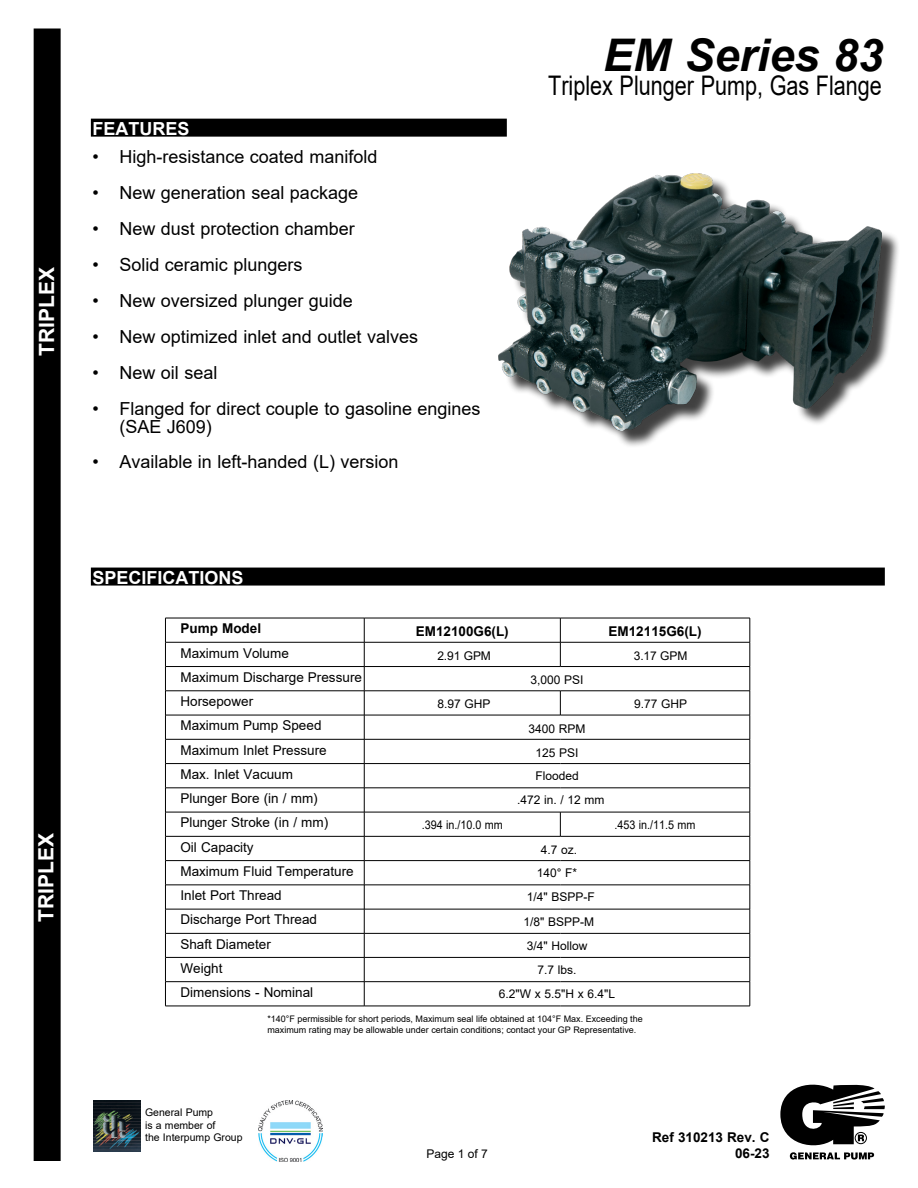
<style>
.page{position:relative;width:918px;height:1188px;background:#fff}
.page>*{position:absolute;margin:0;border:0;box-sizing:border-box;transform-origin:0 0}
.t1{font:italic 700 45px "Arial";color:#000}
.t2{font:27px "Arial";color:#000;scale:.8 1}
.t3{font:700 21px "Arial";color:#fff}
.t4{font:18px/18px "Arial";color:#000}
.t5{font:700 18px "Arial";color:#fff}
.t6{font:13.5px "Arial";color:#000}
.t7{font:700 13.5px/16.2px "Arial";color:#000;text-align:right}
.t8{font:12px "Arial";color:#000}
.t9{font:12px "Arial";color:#000;scale:.9 1}
.t10{font:10.5px/12.6px "Arial";color:#000}
.t11{font:9px/10.8px "Arial";color:#000}
.s1{font-family:"Arial Narrow"}
</style>
<div class="page">
<div style="left:91px;top:568px;width:794px;height:18px;background:#000"></div>
<svg style="left:166px;top:619px;width:584px;height:387px"></svg>
<hr style="left:165px;top:618px;width:199px;height:1px;background:#000">
<hr style="left:364px;top:618px;width:196px;height:1px;background:#000">
<hr style="left:560px;top:618px;width:190px;height:1px;background:#000">
<hr style="left:165px;top:642px;width:199px;height:1px;background:#000">
<hr style="left:364px;top:642px;width:196px;height:1px;background:#000">
<hr style="left:560px;top:642px;width:190px;height:1px;background:#000">
<svg style="left:560px;top:618px;width:1px;height:48px"></svg>
<hr style="left:165px;top:666px;width:199px;height:1px;background:#000">
<hr style="left:364px;top:666px;width:196px;height:1px;background:#000">
<hr style="left:560px;top:666px;width:190px;height:1px;background:#000">
<hr style="left:165px;top:691px;width:199px;height:1px;background:#000">
<hr style="left:364px;top:691px;width:196px;height:1px;background:#000">
<hr style="left:560px;top:691px;width:190px;height:1px;background:#000">
<svg style="left:560px;top:691px;width:1px;height:24px"></svg>
<hr style="left:165px;top:715px;width:199px;height:1px;background:#000">
<hr style="left:364px;top:715px;width:196px;height:1px;background:#000">
<hr style="left:560px;top:715px;width:190px;height:1px;background:#000">
<hr style="left:165px;top:739px;width:199px;height:1px;background:#000">
<hr style="left:364px;top:739px;width:196px;height:1px;background:#000">
<hr style="left:560px;top:739px;width:190px;height:1px;background:#000">
<hr style="left:165px;top:763px;width:199px;height:1px;background:#000">
<hr style="left:364px;top:763px;width:196px;height:1px;background:#000">
<hr style="left:560px;top:763px;width:190px;height:1px;background:#000">
<hr style="left:165px;top:788px;width:199px;height:1px;background:#000">
<hr style="left:364px;top:788px;width:196px;height:1px;background:#000">
<hr style="left:560px;top:788px;width:190px;height:1px;background:#000">
<hr style="left:165px;top:812px;width:199px;height:1px;background:#000">
<hr style="left:364px;top:812px;width:196px;height:1px;background:#000">
<hr style="left:560px;top:812px;width:190px;height:1px;background:#000">
<svg style="left:560px;top:812px;width:1px;height:24px"></svg>
<hr style="left:165px;top:836px;width:199px;height:1px;background:#000">
<hr style="left:364px;top:836px;width:196px;height:1px;background:#000">
<hr style="left:560px;top:836px;width:190px;height:1px;background:#000">
<hr style="left:165px;top:860px;width:199px;height:1px;background:#000">
<hr style="left:364px;top:860px;width:196px;height:1px;background:#000">
<hr style="left:560px;top:860px;width:190px;height:1px;background:#000">
<hr style="left:165px;top:885px;width:199px;height:1px;background:#000">
<hr style="left:364px;top:885px;width:196px;height:1px;background:#000">
<hr style="left:560px;top:885px;width:190px;height:1px;background:#000">
<hr style="left:165px;top:909px;width:199px;height:1px;background:#000">
<hr style="left:364px;top:909px;width:196px;height:1px;background:#000">
<hr style="left:560px;top:909px;width:190px;height:1px;background:#000">
<hr style="left:165px;top:933px;width:199px;height:1px;background:#000">
<hr style="left:364px;top:933px;width:196px;height:1px;background:#000">
<hr style="left:560px;top:933px;width:190px;height:1px;background:#000">
<hr style="left:165px;top:957px;width:199px;height:1px;background:#000">
<hr style="left:364px;top:957px;width:196px;height:1px;background:#000">
<hr style="left:560px;top:957px;width:190px;height:1px;background:#000">
<hr style="left:165px;top:981px;width:199px;height:1px;background:#000">
<svg style="left:165px;top:618px;width:1px;height:388px"></svg>
<hr style="left:364px;top:981px;width:196px;height:1px;background:#000">
<svg style="left:364px;top:618px;width:1px;height:388px"></svg>
<hr style="left:560px;top:981px;width:190px;height:1px;background:#000">
<svg style="left:750px;top:618px;width:1px;height:388px"></svg>
<hr style="left:165px;top:1006px;width:199px;height:1px;background:#000">
<hr style="left:364px;top:1006px;width:196px;height:1px;background:#000">
<hr style="left:560px;top:1006px;width:190px;height:1px;background:#000">
<svg style="left:780px;top:1085px;width:105px;height:74px"></svg>
<div style="left:91px;top:119px;width:416px;height:18px;background:#000"></div>
<div style="left:34px;top:28px;width:27px;height:1133px;background:#000"></div>
<img style="left:93px;top:1100px;width:48px;height:52px">
<img style="left:258px;top:1100px;width:64px;height:61px">
<div style="left:502px;top:176px;width:399px;height:273px;background:#000;opacity:.75"></div>
<img style="left:499px;top:174px;width:383px;height:257px">
<p class="t3" style="left:32px;top:356px;width:90px;rotate:-90deg">TRIPLEX</p>
<p class="t5" style="left:92px;top:116px;width:99px">FEATURES</p>
<p class="t4" style="left:92px;top:148px;width:287px">• High-resistance coated manifold</p>
<p class="t4" style="left:92px;top:184px;width:267px">• New generation seal package</p>
<p class="t4" style="left:92px;top:220px;width:264px">• New dust protection chamber</p>
<p class="t4" style="left:92px;top:256px;width:212px">• Solid ceramic plungers</p>
<p class="t4" style="left:92px;top:292px;width:262px">• New oversized plunger guide</p>
<p class="t4" style="left:92px;top:328px;width:327px">• New optimized inlet and outlet valves</p>
<p class="t4" style="left:92px;top:364px;width:127px">• New oil seal</p>
<p class="t4" style="left:119px;top:400px;width:363px;text-indent:-27px">• Flanged for direct couple to gasoline engines (SAE J609)</p>
<p class="t4" style="left:92px;top:452px;width:308px">• Available in left-handed (L) version</p>
<h1 class="t1" style="left:603px;top:25px;width:282px">EM Series 83</h1>
<h2 class="t2" style="left:548px;top:67px;width:419px">Triplex Plunger Pump, Gas Flange</h2>
<p class="t3" style="left:31px;top:922px;width:90px;rotate:-90deg">TRIPLEX</p>
<p class="t5" style="left:92px;top:565px;width:153px">SPECIFICATIONS</p>
<p class="t7" style="left:180px;top:621px;width:82px">Pump Model</p>
<p class="t7" style="left:416px;top:624px;width:95px">EM12100G6(L)</p>
<p class="t7" style="left:609px;top:624px;width:95px">EM12115G6(L)</p>
<p class="t6" style="left:180px;top:644px;width:110px">Maximum Volume</p>
<p class="t8" style="left:437px;top:647px;width:55px">2.91 GPM</p>
<p class="t8" style="left:634px;top:647px;width:55px">3.17 GPM</p>
<p class="t6" style="left:180px;top:668px;width:183px">Maximum Discharge Pressure</p>
<p class="t8" style="left:531px;top:672px;width:55px">3,000 PSI</p>
<p class="t6" style="left:180px;top:692px;width:74px">Horsepower</p>
<p class="t8" style="left:438px;top:696px;width:55px">8.97 GHP</p>
<p class="t8" style="left:634px;top:696px;width:55px">9.77 GHP</p>
<p class="t6" style="left:180px;top:716px;width:143px">Maximum Pump Speed</p>
<p class="t8" style="left:529px;top:720px;width:59px">3400 RPM</p>
<p class="t6" style="left:180px;top:741px;width:148px">Maximum Inlet Pressure</p>
<p class="t8" style="left:536px;top:744px;width:45px">125 PSI</p>
<p class="t6" style="left:180px;top:765px;width:114px">Max. Inlet Vacuum</p>
<p class="t8" style="left:535px;top:768px;width:45px">Flooded</p>
<p class="t6" style="left:180px;top:789px;width:139px">Plunger Bore (in / mm)</p>
<p class="t8" style="left:517px;top:792px;width:89px">.472 in. / 12 mm</p>
<p class="t6" style="left:180px;top:813px;width:149px">Plunger Stroke (in / mm)</p>
<p class="t9" style="left:422px;top:816px;width:92px">.394 in./10.0 mm</p>
<p class="t9" style="left:615px;top:816px;width:92px">.453 in./11.5 mm</p>
<p class="t6" style="left:180px;top:838px;width:75px">Oil Capacity</p>
<p class="t8" style="left:541px;top:841px;width:38px">4.7 oz.</p>
<p class="t6" style="left:180px;top:862px;width:175px">Maximum Fluid Temperature</p>
<p class="t8" style="left:537px;top:865px;width:42px">140<span class="s1">°</span> F*</p>
<p class="t6" style="left:180px;top:886px;width:103px">Inlet Port Thread</p>
<p class="t8" style="left:527px;top:889px;width:69px">1/4" BSPP-F</p>
<p class="t6" style="left:180px;top:910px;width:138px">Discharge Port Thread</p>
<p class="t8" style="left:524px;top:913px;width:72px">1/8" BSPP-M</p>
<p class="t6" style="left:180px;top:935px;width:92px">Shaft Diameter</p>
<p class="t8" style="left:527px;top:937px;width:62px">3/4" Hollow</p>
<p class="t6" style="left:180px;top:959px;width:44px">Weight</p>
<p class="t8" style="left:538px;top:961px;width:41px">7.7 lbs.</p>
<p class="t6" style="left:180px;top:983px;width:134px">Dimensions - Nominal</p>
<p class="t8" style="left:499px;top:986px;width:118px">6.2"W x 5.5"H x 6.4"L</p>
<p class="t11" style="left:267px;top:1013px;width:377px">*140°F permissible for short periods, Maximum seal life obtained at 104°F Max. Exceeding the maximum rating may be allowable under certain conditions; contact your GP Representative.</p>
<p class="t10" style="left:145px;top:1106px;width:99px">General Pump<br>is a member of<br>the Interpump Group</p>
<p class="t8" style="left:427px;top:1145px;width:63px">Page 1 of 7</p>
<p class="t7" style="left:652px;top:1129px;width:119px">Ref 310213 Rev. C<br>06-23</p>
</div>
